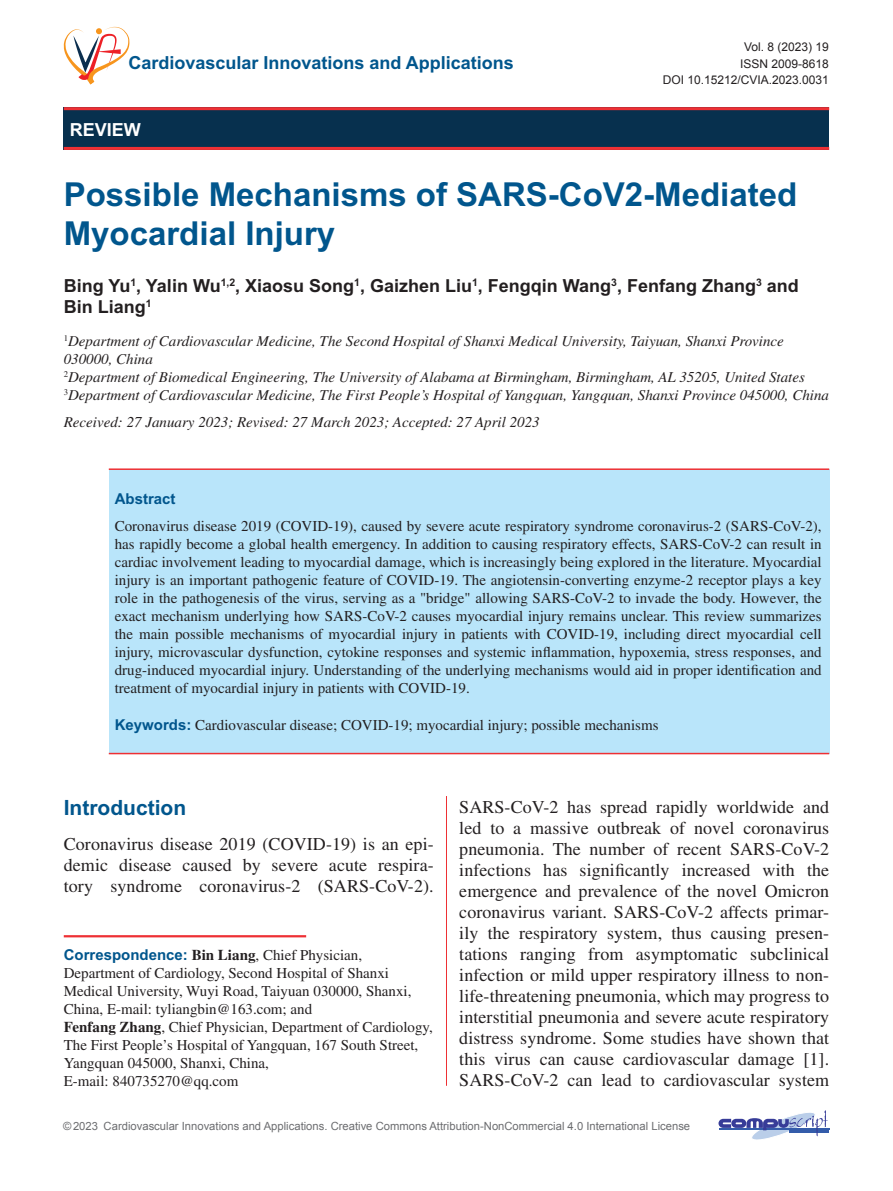
<style>
.page{position:relative;width:893px;height:1191px;background:#fff}
.page>*{position:absolute;margin:0;border:0;box-sizing:border-box;transform-origin:0 0}
.t1{font:700 33px/39px "Arial";color:#01568d}
.t2{font:700 21px "Arial";color:#01568d}
.t3{font:18px/21px "Times";letter-spacing:.005em;color:#231f20;text-align:justify}
.t4{font:700 18px/21px "Arial";color:#231f20}
.t5{font:700 18px "Arial";color:#01568d}
.t6{font:700 18px "Arial";color:#fff}
.t7{font:15px/18px "Times";color:#231f20;text-align:justify}
.t8{font:italic 15px/18px "Times";color:#231f20}
.t9{font:700 15px "Arial";color:#01568d}
.t10{font:12px/16.5px "Arial";color:#231f20;text-align:right}
.t11{font:11.25px "Arial";color:#6c6d70}
.s1{font-family:"Arial";font-weight:700;color:#01568d}
.s2{font-weight:700}
</style>
<div class="page">
<svg style="left:64px;top:27px;width:65px;height:57px"></svg>
<div style="left:789px;top:1128px;width:40px;height:5px;background:#345caa"></div>
<svg style="left:718px;top:1110px;width:110px;height:30px"></svg>
<hr style="left:446px;top:796px;width:1px;height:289px;background:#ee3034">
<div style="left:64px;top:108px;width:765px;height:42px;background:#07304e"></div>
<hr style="left:64px;top:107px;width:765px;height:3px;background:#ee3034">
<hr style="left:64px;top:147px;width:765px;height:3px;background:#ee3034">
<div style="left:109px;top:468px;width:720px;height:285px;background:#b9e5fa"></div>
<hr style="left:109px;top:468px;width:720px;height:2px;background:#ee3034">
<hr style="left:109px;top:753px;width:720px;height:1px;background:#ee3034">
<hr style="left:64px;top:935px;width:242px;height:2px;background:#ee3034">
<p class="t5" style="left:128px;top:53px;width:387px">Cardiovascular Innovations and Applications</p>
<p class="t6" style="left:70px;top:119px;width:73px">REVIEW</p>
<p class="t10" style="left:663px;top:39px;width:168px">Vol. 8 (2023) 19<br>ISSN 2009-8618<br>DOI 10.15212/CVIA.2023.0031</p>
<h1 class="t1" style="left:64px;top:175px;width:735px">Possible Mechanisms of SARS-CoV2-Mediated<br>Myocardial Injury</h1>
<p class="t4" style="left:64px;top:275px;width:737px">Bing Yu<sup>1</sup>, Yalin Wu<sup>1,2</sup>, Xiaosu Song<sup>1</sup>, Gaizhen Liu<sup>1</sup>, Fengqin Wang<sup>3</sup>, Fenfang Zhang<sup>3</sup> and<br>Bin -Liang<sup>1</sup></p>
<p class="t8" style="left:64px;top:332px;width:767px"><sup>1</sup>Department of Cardiovascular Medicine, The Second Hospital of Shanxi Medical University, Taiyuan, Shanxi Province 030000, China<br><sup>2</sup>Department of Biomedical Engineering, The University of Alabama at Birmingham, Birmingham, AL 35205, United States <sup>3</sup>Department of Cardiovascular Medicine, The First People’s Hospital of Yangquan, Yangquan, Shanxi Province 045000, China</p>
<p class="t8" style="left:64px;top:413px;width:477px">Received: 27 January 2023; Revised: 27 March 2023; Accepted: 27 April 2023</p>
<p class="t9" style="left:115px;top:490px;width:62px">Abstract</p>
<p class="t7" style="left:115px;top:516px;width:708px">Coronavirus disease 2019 (COVID-19), caused by severe acute respiratory syndrome coronavirus-2 (SARS-CoV-2), has rapidly become a global health emergency. In addition to causing respiratory effects, SARS-CoV-2 can result in cardiac involvement leading to myocardial damage, which is increasingly being explored in the literature. Myocardial injury is an important pathogenic feature of COVID-19. The angiotensin-converting enzyme-2 receptor plays a key role in the pathogenesis of the virus, serving as a "bridge" allowing SARS-CoV-2 to invade the body. However, the exact mechanism underlying how SARS-CoV-2 causes myocardial injury remains unclear. This review summarizes the main possible mechanisms of myocardial injury in patients with COVID-19, including direct myocardial cell injury, microvascular dysfunction, cytokine responses and systemic inflammation, hypoxemia, stress responses, and drug-induced myocardial injury. Understanding of the underlying mechanisms would aid in proper identification and treatment of myocardial injury in patients with COVID-19.</p>
<p class="t7" style="left:115px;top:716px;width:545px"><span class="s1">Keywords:</span> Cardiovascular disease; COVID-19; myocardial injury; possible mechanisms</p>
<h2 class="t2" style="left:64px;top:796px;width:124px">Introduction</h2>
<p class="t3" style="left:64px;top:833px;width:371px">Coronavirus disease 2019 (COVID-19) is an epi&shy;demic disease caused by severe acute respira&shy;tory syndrome coronavirus-2 (SARS-CoV-2).</p>
<p class="t7" style="left:64px;top:945px;width:371px;text-align:left"><span class="s1">Correspondence:</span> <span class="s2">Bin Liang</span>, Chief Physician, Department of Cardiology, Second Hospital of Shanxi Medical University, Wuyi Road, Taiyuan 030000, Shanxi, China, E-mail: tyliangbin@163.com; and<br><span class="s2">Fenfang Zhang</span>, Chief Physician, Department of Cardiology, The First People’s Hospital of Yangquan, 167 South Street, Yangquan 045000, Shanxi, China,<br>E-mail: 840735270@qq.com</p>
<p class="t3" style="left:459px;top:796px;width:371px">SARS-CoV-2 has spread rapidly worldwide and led to a massive outbreak of novel coronavirus pneumonia. The number of recent SARS-CoV-2 infections has significantly increased with the emergence and prevalence of the novel Omicron coronavirus variant. SARS-CoV-2 affects primar&shy;ily the respiratory system, thus causing presen&shy;tations ranging from asymptomatic subclinical infection or mild upper respiratory illness to non&shy;life-threatening pneumonia, which may progress to interstitial pneumonia and severe acute respiratory distress syndrome. Some studies have shown that this virus can cause cardiovascular damage [1].<br>SARS-CoV-2 can lead to cardiovascular system</p>
<p class="t11" style="left:63px;top:1118px;width:628px">©2023 Cardiovascular Innovations and Applications. Creative Commons Attribution-NonCommercial 4.0 International License</p>
</div>
